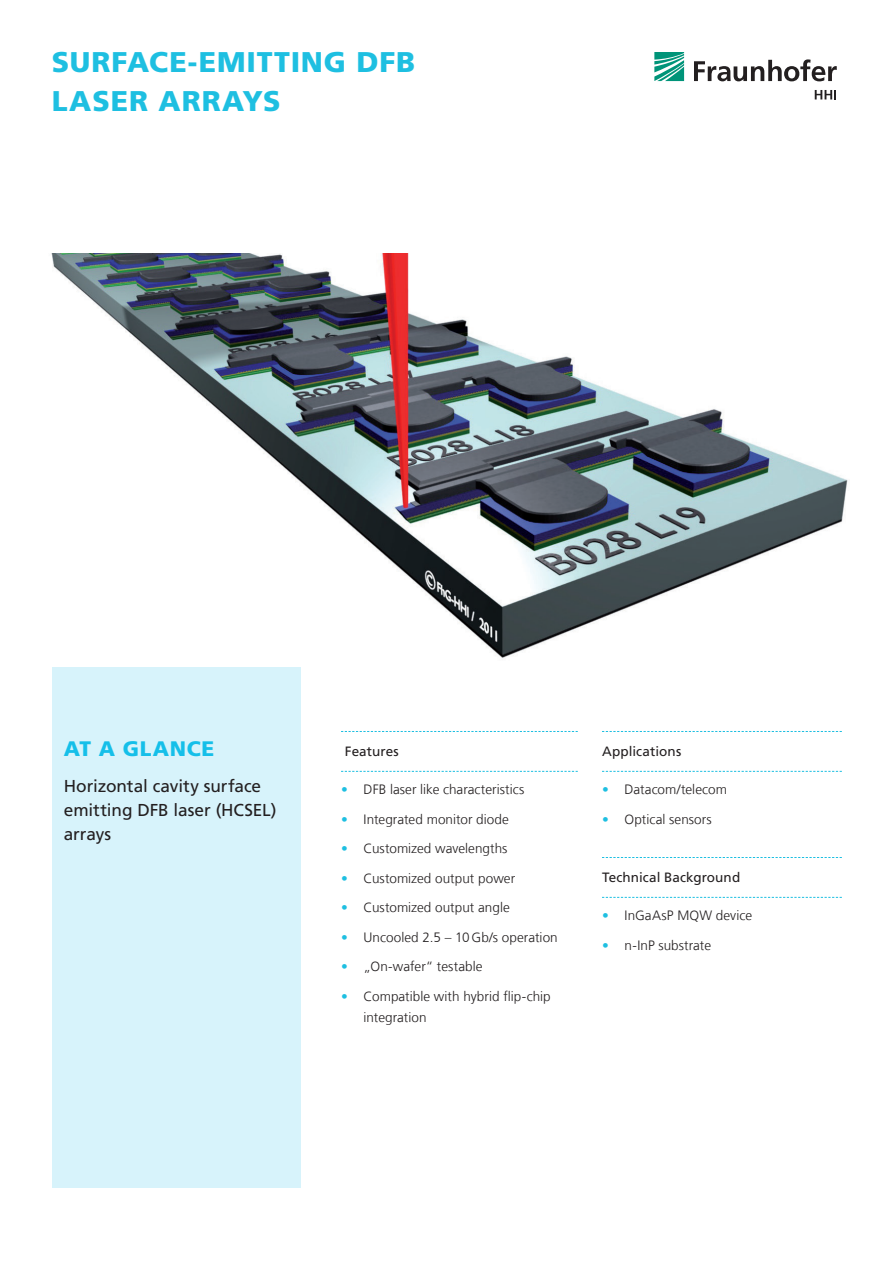
<style>
.page{position:relative;width:893px;height:1263px;background:#fff}
.page>*{position:absolute;margin:0;border:0;box-sizing:border-box;transform-origin:0 0}
._1_Standardüberschrift{font:900 28.5px/39px "Frutiger LT Com";letter-spacing:.03em;color:#1ebfe1}
._1_Standardüberschrift-2{font:900 21px "Frutiger LT Com";letter-spacing:.03em;color:#15bfe9}
._3_Fließtext{font:17.25px/24px "Frutiger LT Com";letter-spacing:-.005em;color:#231f20}
.t1{font:300 13.5px "Frutiger LT Com";letter-spacing:.005em;color:#231f20}
._4_Zwischenüberschrift{font:13.5px "Frutiger LT Com";letter-spacing:.005em;color:#231f20}
.t2{font:300 13.5px "Frutiger LT Com";color:#1ebfe1}
.s1{color:#1ebfe1}
</style>
<div class="page">
<div style="left:52px;top:265px;width:249px;height:923px;background:#d7f3fb"></div>
<img style="left:51px;top:254px;width:797px;height:412px">
<svg style="left:602px;top:731px;width:240px;height:1px"></svg>
<svg style="left:602px;top:771px;width:240px;height:1px"></svg>
<svg style="left:602px;top:857px;width:240px;height:1px"></svg>
<svg style="left:602px;top:897px;width:240px;height:1px"></svg>
<svg style="left:341px;top:731px;width:237px;height:1px"></svg>
<svg style="left:341px;top:771px;width:237px;height:1px"></svg>
<svg style="left:654px;top:52px;width:30px;height:29px"></svg>
<svg style="left:694px;top:59px;width:143px;height:22px"></svg>
<svg style="left:815px;top:90px;width:21px;height:9px"></svg>
<p class="_1_Standardüberschrift" style="left:52px;top:43px;width:365px">SURFACE-EMITTING DFB<br>LASER ARRAYS</p>
<p class="_1_Standardüberschrift-2" style="left:64px;top:736px;width:152px">AT A GLANCE</p>
<p class="_3_Fließtext" style="left:64px;top:774px;width:214px">Horizontal cavity surface emitting DFB laser (HCSEL( arrays</p>
<p class="_4_Zwischenüberschrift" style="left:345px;top:743px;width:56px">Features</p>
<p class="t1" style="left:364px;top:781px;width:162px">DFB laser like characteristics</p>
<p class="t2" style="left:341px;top:781px;width:8px">•</p>
<p class="t2" style="left:341px;top:811px;width:8px">•</p>
<p class="t1" style="left:364px;top:811px;width:147px">Integrated monitor diode</p>
<p class="t2" style="left:341px;top:841px;width:8px">•</p>
<p class="t1" style="left:364px;top:841px;width:145px">Customized wavelengths</p>
<p class="t2" style="left:341px;top:870px;width:8px">•</p>
<p class="t1" style="left:364px;top:870px;width:153px">Customized output power</p>
<p class="t2" style="left:341px;top:900px;width:8px">•</p>
<p class="t1" style="left:364px;top:900px;width:148px">Customized output angle</p>
<p class="t1" style="left:364px;top:929px;width:196px">Uncooled 2.5 – 10Gb s/ operation</p>
<p class="t2" style="left:341px;top:929px;width:8px">•</p>
<p class="t1" style="left:341px;top:959px;width:143px"><span class="s1">•</span> „On-wafer“ testable</p>
<p class="t1" style="left:364px;top:988px;width:189px">Compatible with hybrid flip-chip</p>
<p class="t2" style="left:341px;top:988px;width:8px">•</p>
<p class="t1" style="left:364px;top:1009px;width:65px">integration</p>
<p class="_4_Zwischenüberschrift" style="left:602px;top:743px;width:81px">Applications</p>
<p class="t1" style="left:625px;top:781px;width:104px">Datacom/telecom</p>
<p class="t2" style="left:602px;top:781px;width:8px">•</p>
<p class="t2" style="left:602px;top:811px;width:8px">•</p>
<p class="t1" style="left:625px;top:811px;width:89px">Optical sensors</p>
<p class="_4_Zwischenüberschrift" style="left:602px;top:869px;width:140px">Technical Background</p>
<p class="t1" style="left:625px;top:907px;width:129px">InGaAsP MQW device</p>
<p class="t2" style="left:602px;top:907px;width:8px">•</p>
<p class="t2" style="left:602px;top:937px;width:8px">•</p>
<p class="t1" style="left:625px;top:937px;width:88px">-n InP substrate</p>
</div>
